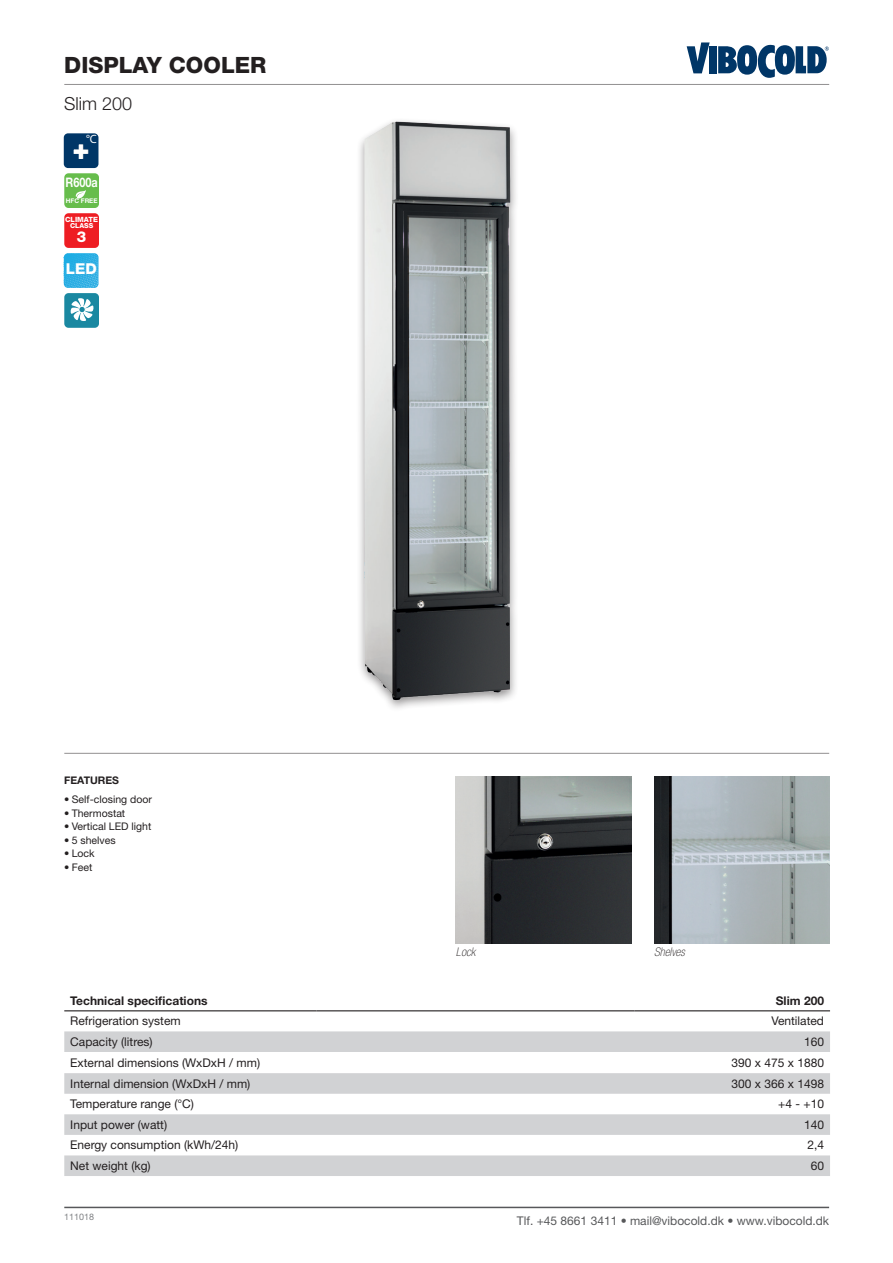
<style>
.page{position:relative;width:893px;height:1263px;background:#fff}
.page>*{position:absolute;margin:0;border:0;box-sizing:border-box;transform-origin:0 0}
.t1{font:800 28.35px "Helvetica Neue LT Std";color:#fff}
.t2{font:800 22.5px "Helvetica Neue LT Std";color:#231f20}
.t3{font:300 18px "Helvetica Neue LT Std";color:#231f20}
.Kategori_opdeling{font:800 15px "Helvetica Neue LT Std";color:#fff}
.t4{font:700 13.05px "Helvetica Neue LT Std";color:#fff;scale:.83 1}
.Her_vist_med_brandin{font:12px "Helvetica Neue LT Std";color:#231f20}
.t5{font:12px "Helvetica Neue LT Std";color:#57585a}
.Her_vist_med_brandin-2{font:700 12px "Helvetica Neue LT Std";color:#231f20}
.t6{font:italic 100 condensed 12px "Helvetica Neue LT Std";color:#231f20}
.t7{font:12px "Myriad Pro";color:#fff}
.t8{font:10.5px "Helvetica Neue LT Std";color:#231f20}
.t9{font:700 10.5px "Helvetica Neue LT Std";color:#231f20}
.t10{font:9px "Helvetica Neue LT Std";color:#808285}
.t11{font:800 7.2px "Helvetica Neue LT Std";color:#fff}
.t12{font:800 6.9px "Helvetica Neue LT Std";color:#fff}
.t13{font:700 6.3px "Helvetica Neue LT Std";color:#fff}
</style>
<div class="page">
<hr style="left:64px;top:1207px;width:765px;height:1px;background:#57585a">
<svg style="left:687px;top:42px;width:23px;height:31px"></svg>
<div style="left:709px;top:46px;width:8px;height:27px;background:#003667"></div>
<svg style="left:718px;top:45px;width:111px;height:33px"></svg>
<hr style="left:64px;top:84px;width:765px;height:1px;background:#231f20">
<svg style="left:64px;top:1031px;width:766px;height:145px;fill:#d1d2d4"></svg>
<hr style="left:64px;top:1010px;width:252px;height:1px;background:#231f20">
<hr style="left:316px;top:1010px;width:196px;height:1px;background:#231f20">
<hr style="left:512px;top:1010px;width:122px;height:1px;background:#231f20">
<hr style="left:634px;top:1010px;width:196px;height:1px;background:#231f20">
<hr style="left:64px;top:753px;width:765px;height:1px;background:#231f20">
<div style="left:64px;top:133px;width:34px;height:35px;background:#003667;border-radius:4px"></div>
<svg style="left:74px;top:144px;width:14px;height:15px"></svg>
<img style="left:654px;top:776px;width:175px;height:167px">
<img style="left:456px;top:776px;width:175px;height:167px">
<img style="left:359px;top:121px;width:157px;height:587px">
<div style="left:64px;top:293px;width:35px;height:35px;background:#1a88a1;border-radius:4px"></div>
<svg style="left:71px;top:298px;width:23px;height:23px"></svg>
<div style="left:64px;top:173px;width:35px;height:35px;background:#67bd4c;border-radius:4px"></div>
<svg style="left:76px;top:190px;width:10px;height:9px"></svg>
<div style="left:64px;top:213px;width:35px;height:35px;background:#ee1d23;border-radius:4px"></div>
<svg style="left:64px;top:253px;width:35px;height:35px"></svg>
<p class="t2" style="left:64px;top:52px;width:204px">DISPLAY COOLER</p>
<p class="t3" style="left:64px;top:92px;width:70px">Slim 200</p>
<p class="t7" style="left:86px;top:132px;width:12px">°C</p>
<p class="t1" style="left:73px;top:132px;width:19px">+</p>
<p class="t4" style="left:66px;top:174px;width:40px">R600a</p>
<p class="t13" style="left:66px;top:197px;width:33px">HFC FREE</p>
<p class="t11" style="left:65px;top:215px;width:34px">CLIMATE</p>
<p class="t12" style="left:70px;top:222px;width:25px">CLASS</p>
<p class="Kategori_opdeling" style="left:77px;top:228px;width:11px">3</p>
<p class="Kategori_opdeling" style="left:66px;top:259px;width:32px">LED</p>
<p class="t9" style="left:64px;top:774px;width:56px">FEATURES</p>
<p class="t8" style="left:64px;top:793px;width:89px">• Self-closing door</p>
<p class="t8" style="left:64px;top:807px;width:62px">• Thermostat</p>
<p class="t8" style="left:64px;top:820px;width:89px">• Vertical LED light</p>
<p class="t8" style="left:64px;top:834px;width:53px">• 5 shelves</p>
<p class="t8" style="left:64px;top:847px;width:32px">• Lock</p>
<p class="t8" style="left:64px;top:861px;width:30px">• Feet</p>
<p class="t6" style="left:456px;top:945px;width:21px">Lock</p>
<p class="t6" style="left:654px;top:945px;width:32px">Shelves</p>
<p class="Her_vist_med_brandin-2" style="left:70px;top:993px;width:139px">Technical specifications</p>
<p class="Her_vist_med_brandin-2" style="left:776px;top:993px;width:50px">Slim 200</p>
<p class="Her_vist_med_brandin" style="left:70px;top:1014px;width:112px">Refrigeration system</p>
<p class="Her_vist_med_brandin" style="left:771px;top:1014px;width:54px">Ventilated</p>
<p class="Her_vist_med_brandin" style="left:70px;top:1034px;width:84px">Capacity (litres)</p>
<p class="Her_vist_med_brandin" style="left:804px;top:1034px;width:22px">160</p>
<p class="Her_vist_med_brandin" style="left:70px;top:1055px;width:191px">External dimensions (WxDxH / mm)</p>
<p class="Her_vist_med_brandin" style="left:731px;top:1055px;width:94px">390 x 475 x 1880</p>
<p class="Her_vist_med_brandin" style="left:70px;top:1076px;width:182px">Internal dimension (WxDxH / mm)</p>
<p class="Her_vist_med_brandin" style="left:731px;top:1076px;width:94px">300 x 366 x 1498</p>
<p class="Her_vist_med_brandin" style="left:70px;top:1097px;width:125px">Temperature range (°C)</p>
<p class="Her_vist_med_brandin" style="left:778px;top:1097px;width:47px">+4 - +10</p>
<p class="Her_vist_med_brandin" style="left:70px;top:1117px;width:98px">Input power (watt)</p>
<p class="Her_vist_med_brandin" style="left:804px;top:1117px;width:22px">140</p>
<p class="Her_vist_med_brandin" style="left:70px;top:1138px;width:169px">Energy consumption (kWh/24h)</p>
<p class="Her_vist_med_brandin" style="left:807px;top:1138px;width:18px">2,4</p>
<p class="Her_vist_med_brandin" style="left:70px;top:1158px;width:82px">Net weight (kg)</p>
<p class="Her_vist_med_brandin" style="left:811px;top:1158px;width:15px">60</p>
<p class="t10" style="left:64px;top:1212px;width:32px">111018</p>
<p class="t5" style="left:517px;top:1213px;width:314px">Tlf. +45 8661 3411 • mail@vibocold.dk • www.vibocold.dk</p>
</div>
